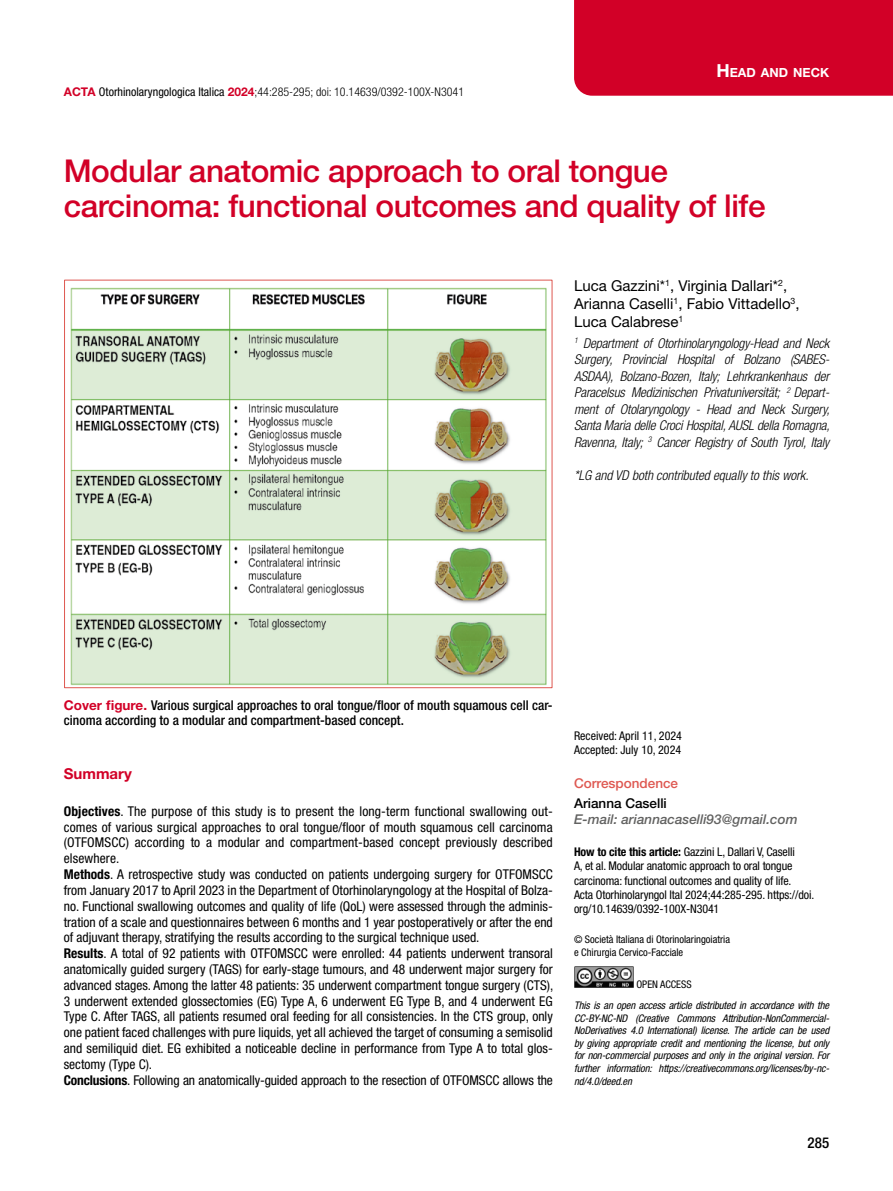
<style>
.page{position:relative;width:893px;height:1191px;background:#fff}
.page>*{position:absolute;margin:0;border:0;box-sizing:border-box;transform-origin:0 0}
.TITOLO_01{font:500 31.5px/34.5px "Helvetica Neue LT Std";letter-spacing:-.015em;color:#d20027}
.AUTORE{font:15px/18px "Helvetica Neue LT Std";color:#000}
.SUMMARY_titolo{font:700 15px "Helvetica Neue LT Std";color:#d20027}
.t1{font:500 condensed 15px "Helvetica Neue LT Std";color:#000}
.SUMMARY_strutturato{font:condensed 13.5px/15.8px "Helvetica Neue LT Std";color:#000;text-align:justify}
.CLINICA{font:italic 300 condensed 13.5px/16.5px "Helvetica Neue LT Std";letter-spacing:-.01em;color:#000;text-align:justify}
.FIG_didascalia{font:500 condensed 13.5px/15px "Helvetica Neue LT Std";color:#000}
.t2{font:italic 500 13.5px "Helvetica Neue LT Std";color:#626261}
.t3{font:500 13.5px "Helvetica Neue LT Std";color:#de5851}
.t4{font:500 13.5px "Helvetica Neue LT Std";color:#000}
.t5{font:700 12.6px "Helvetica Neue LT Std";color:#fff}
.t6{font:condensed 12px/14.4px "Helvetica Neue LT Std";letter-spacing:-.01em;color:#000}
.t7{font:300 condensed 12px "Helvetica Neue LT Std";color:#000}
.t8{font:italic condensed 10.5px/12.6px "Helvetica Neue LT Std";letter-spacing:-.01em;color:#000;text-align:justify}
.t9{font:condensed 10.5px/12.6px "Helvetica Neue LT Std";color:#000}
.s1{font-weight:700;font-stretch:normal;color:#d20027}
.s2{font-weight:400}
.s3{font-size:18px}
.s4{font-weight:700}
</style>
<div class="page">
<img style="left:574px;top:966px;width:60px;height:21px">
<div style="left:574px;top:0;width:319px;height:96px;background:#d20027"></div>
<img style="left:70px;top:287px;width:477px;height:399px">
<p class="t7" style="left:64px;top:85px;width:402px"><span class="s1">ACTA</span> <span class="s2">Otorhinolaryngologica Italica</span> <span class="s1">2024</span>;44:285-295; doi: 10.14639/0392-100X-N3041</p>
<p class="t5" style="left:716px;top:64px;width:114px"><span class="s3">H</span>EAD AND NECK</p>
<p class="TITOLO_01" style="left:64px;top:153px;width:703px">Modular anatomic approach to oral tongue carcinoma: functional outcomes and quality of life</p>
<p class="AUTORE" style="left:574px;top:276px;width:227px">Luca Gazzini*<sup>1</sup>, Virginia Dallari*<sup>2</sup>,<br>Arianna Caselli<sup>1</sup>, Fabio Vittadello<sup>3</sup>,<br>Luca Calabrese<sup>1</sup></p>
<p class="CLINICA" style="left:574px;top:335px;width:257px"><sup>1</sup> Department of Otorhinolaryngology-Head and Neck Surgery, Provincial Hospital of Bolzano (SABES-ASDAA), Bolzano-Bozen, Italy; Lehrkrankenhaus der Paracelsus Medizinischen Privatuniversität; <sup>2</sup> Depart&shy;ment of Otolaryngology - Head and Neck Surgery, Santa Maria delle Croci Hospital, AUSL della Romagna, Ravenna, Italy; <sup>3</sup> Cancer Registry of South Tyrol, Italy</p>
<p class="CLINICA" style="left:574px;top:467px;width:236px">*LG and VD both contributed equally to this work.</p>
<p class="FIG_didascalia" style="left:64px;top:698px;width:490px"><span class="s1">Cover figure.</span> Various surgical approaches to oral tongue/floor of mouth squamous cell car&shy;cinoma according to a modular and compartment-based concept.</p>
<p class="SUMMARY_titolo" style="left:64px;top:764px;width:70px">Summary</p>
<p class="SUMMARY_strutturato" style="left:64px;top:803px;width:491px"><span class="s4">Objectives</span>. The purpose of this study is to present the long-term functional swallowing out&shy;comes of various surgical approaches to oral tongue/floor of mouth squamous cell carcinoma (OTFOMSCC) according to a modular and compartment-based concept previously described elsewhere.</p>
<p class="SUMMARY_strutturato" style="left:64px;top:866px;width:491px"><span class="s4">Methods</span>. A retrospective study was conducted on patients undergoing surgery for OTFOMSCC from January 2017 to April 2023 in the Department of Otorhinolaryngology at the Hospital of Bolza&shy;no. Functional swallowing outcomes and quality of life (QoL) were assessed through the adminis&shy;tration of a scale and questionnaires between 6 months and 1 year postoperatively or after the end of adjuvant therapy, stratifying the results according to the surgical technique used.</p>
<p class="SUMMARY_strutturato" style="left:64px;top:945px;width:491px"><span class="s4">Results</span>. A total of 92 patients with OTFOMSCC were enrolled: 44 patients underwent transoral anatomically guided surgery (TAGS) for early-stage tumours, and 48 underwent major surgery for advanced stages. Among the latter 48 patients: 35 underwent compartment tongue surgery (CTS), 3 underwent extended glossectomies (EG) Type A, 6 underwent EG Type B, and 4 underwent EG Type C. After TAGS, all patients resumed oral feeding for all consistencies. In the CTS group, only one patient faced challenges with pure liquids, yet all achieved the target of consuming a semisolid and semiliquid diet. EG exhibited a noticeable decline in performance from Type A to total glos&shy;sectomy (Type C).</p>
<p class="SUMMARY_strutturato" style="left:64px;top:1072px;width:491px"><span class="s4">Conclusions</span>. Following an anatomically-guided approach to the resection of OTFOMSCC allows the</p>
<p class="t6" style="left:574px;top:728px;width:109px">Received: April 11, 2024<br>Accepted: July 10, 2024</p>
<p class="t3" style="left:574px;top:775px;width:106px">Correspondence</p>
<p class="t4" style="left:574px;top:795px;width:94px">Arianna Caselli</p>
<p class="t2" style="left:574px;top:811px;width:225px">E-mail: ariannacaselli93@gmail.com</p>
<p class="t6" style="left:574px;top:844px;width:242px"><span class="s4">How to cite this article:</span> Gazzini L, Dallari V, Caselli<br>A, et al. Modular anatomic approach to oral tongue carcinoma: functional outcomes and quality of life.<br>Acta Otorhinolaryngol Ital 2024;44:285-295. https://doi. org/10.14639/0392-100X-N3041</p>
<p class="t9" style="left:574px;top:933px;width:158px">© Società Italiana di Otorinolaringoiatria e Chirurgia Cervico-Facciale</p>
<p class="t9" style="left:636px;top:977px;width:57px">OPEN ACCESS</p>
<p class="t8" style="left:574px;top:999px;width:257px">This is an open access article distributed in accordance with the CC-BY-NC-ND (Creative Commons Attribution-NonCommercial-NoDerivatives 4.0 International) license. The article can be used by giving appropriate credit and mentioning the license, but only for non-commercial purposes and only in the original version. For further information: https://creativecommons.org/licenses/by-nc&shy;nd/4.0/deed.en</p>
<p class="t1" style="left:808px;top:1134px;width:23px">285</p>
</div>
